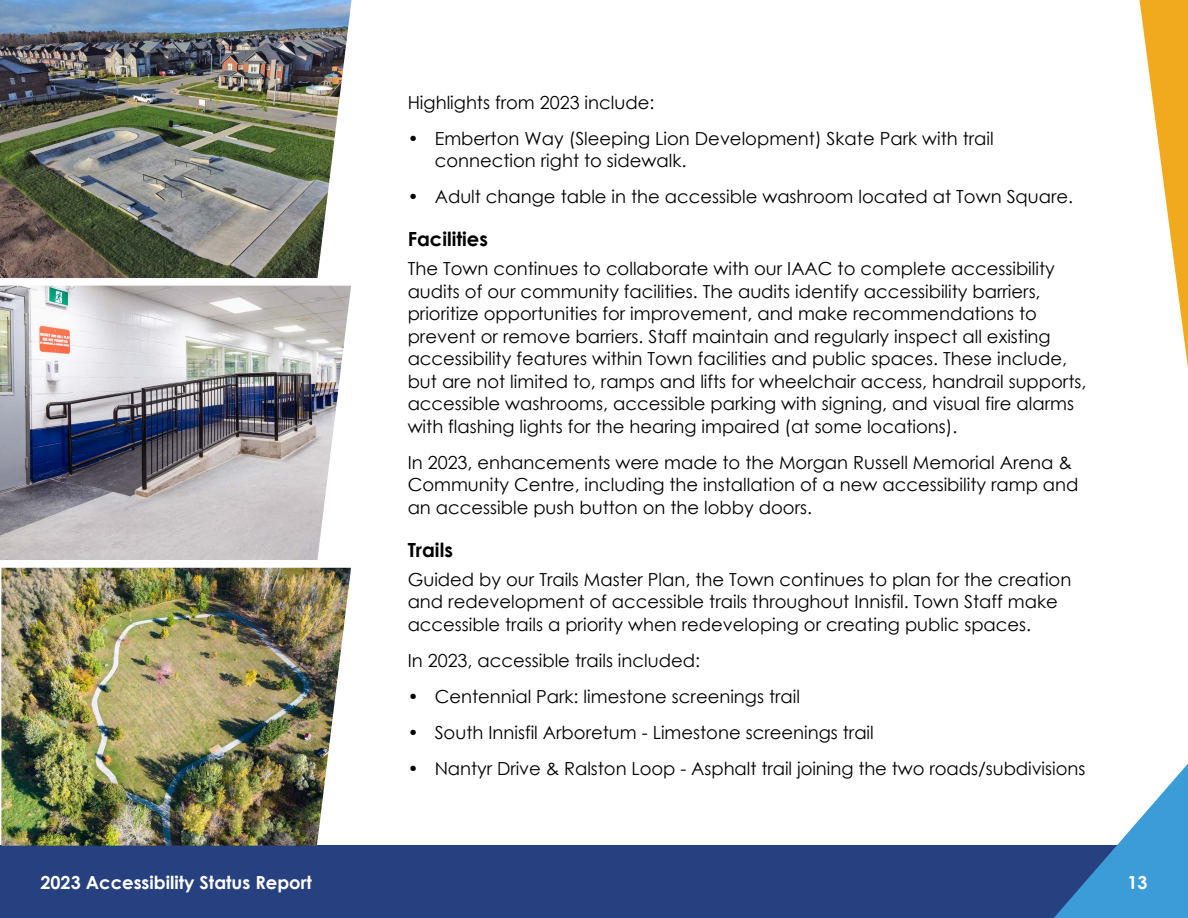
<style>
.page{position:relative;width:1188px;height:918px;background:#fff}
.page>*{position:absolute;margin:0;border:0;box-sizing:border-box;transform-origin:0 0}
.t1{font:700 19.5px "Century Gothic";color:#000}
.t2{font:18px/22.5px "Century Gothic";color:#000}
.t3{font:700 18px "Century Gothic";color:#fff}
</style>
<div class="page">
<div style="left:0;top:846px;width:1188px;height:72px;background:#27407f"></div>
<img style="left:0;top:0;width:352px;height:278px">
<img style="left:0;top:286px;width:351px;height:274px">
<img style="left:1px;top:568px;width:350px;height:278px">
<svg style="left:1140px;top:0;width:48px;height:368px"></svg>
<svg style="left:1054px;top:764px;width:134px;height:154px"></svg>
<p class="t2" style="left:408px;top:91px;width:248px">Highlights from 2023 include:</p>
<p class="t2" style="left:435px;top:127px;width:561px;text-indent:-27px">• Emberton Way (Sleeping Lion Development) Skate Park with trail connection right to sidewalk.</p>
<p class="t2" style="left:408px;top:185px;width:667px">• Adult change table in the accessible washroom located at Town Square.</p>
<p class="t1" style="left:408px;top:224px;width:82px">Facilities</p>
<p class="t2" style="left:408px;top:257px;width:680px">The Town continues to collaborate with our IAAC to complete accessibility audits of our community facilities. The audits identify accessibility barriers, prioritize opportunities for improvement, and make recommendations to prevent or remove barriers. Staff maintain and regularly inspect all existing accessibility features within Town facilities and public spaces. These include, but are not limited to, ramps and lifts for wheelchair access, handrail supports, accessible washrooms, accessible parking with signing, and visual fire alarms with flashing lights for the hearing impaired (at some locations).</p>
<p class="t2" style="left:408px;top:451px;width:672px">In 2023, enhancements were made to the Morgan Russell Memorial Arena &amp;<br>Community Centre, including the installation of a new accessibility ramp and an accessible push button on the lobby doors.</p>
<p class="t1" style="left:408px;top:535px;width:47px">Trails</p>
<p class="t2" style="left:408px;top:568px;width:665px">Guided by our Trails Master Plan, the Town continues to plan for the creation and redevelopment of accessible trails throughout Innisfil. Town Staff make accessible trails a priority when redeveloping or creating public spaces.</p>
<p class="t2" style="left:408px;top:649px;width:294px">In 2023, accessible trails included:</p>
<p class="t2" style="left:408px;top:685px;width:394px">• Centennial Park: limestone screenings trail</p>
<p class="t2" style="left:408px;top:721px;width:468px">• South Innisfil Arboretum - Limestone screenings trail</p>
<p class="t2" style="left:408px;top:757px;width:679px">• Nantyr Drive &amp; Ralston Loop - Asphalt trail joining the two roads/subdivisions</p>
<p class="t3" style="left:40px;top:868px;width:273px">2023 Accessibility Status Report</p>
<p class="t3" style="left:1127px;top:868px;width:22px">13</p>
</div>
